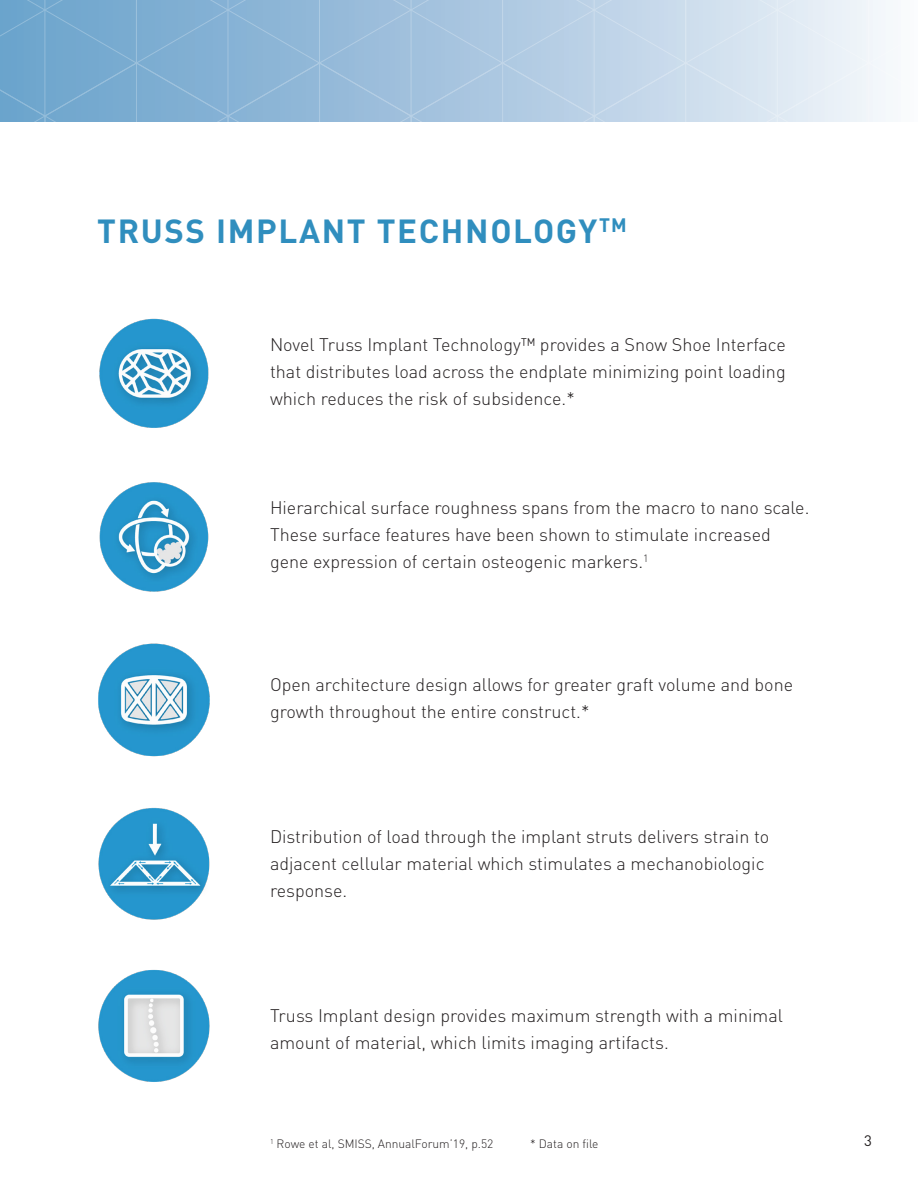
<style>
.page{position:relative;width:918px;height:1188px;background:#fff}
.page>*{position:absolute;margin:0;border:0;box-sizing:border-box;transform-origin:0 0}
.t1{font:700 33px "DIN";letter-spacing:.05em;color:#308ebe}
.t2{font:300 18px/27px "DIN";color:#231f20}
.t3{font:15px "DIN";color:#231f20}
.t4{font:300 12px "DIN";color:#231f20}
</style>
<div class="page">
<img style="left:99px;top:318px;width:110px;height:110px">
<img style="left:99px;top:482px;width:110px;height:110px">
<img style="left:98px;top:643px;width:112px;height:114px">
<img style="left:98px;top:807px;width:112px;height:113px">
<img style="left:98px;top:969px;width:112px;height:113px">
<svg style="left:0;top:0;width:886px;height:122px;background:#a8c7e0"></svg>
<h1 class="t1" style="left:97px;top:210px;width:531px">TRUSS IMPLANT TECHNOLOGY<sup>TM</sup></h1>
<p class="t2" style="left:270px;top:331px;width:517px;text-align:justify">Novel Truss Implant Technology™ provides a Snow Shoe Interface that distributes load across the endplate minimizing point loading which reduces the risk of subsidence.*</p>
<p class="t2" style="left:270px;top:494px;width:541px">Hierarchical surface roughness spans from the macro to nano scale.<br>These surface features have been shown to stimulate increased gene expression of certain osteogenic markers.<sup>1</sup></p>
<p class="t2" style="left:270px;top:670px;width:525px">Open architecture design allows for greater graft volume and bone growth throughout the entire construct.*</p>
<p class="t2" style="left:270px;top:823px;width:501px">Distribution of load through the implant struts delivers strain to adjacent cellular material which stimulates a mechanobiologic response.</p>
<p class="t2" style="left:270px;top:1002px;width:514px">Truss Implant design provides maximum strength with a minimal amount of material, which limits imaging artifacts.</p>
<p class="t4" style="left:270px;top:1136px;width:225px"><sup>1</sup> Rowe et al, SMISS, AnnualForum’19, p.52</p>
<p class="t4" style="left:530px;top:1136px;width:70px">* Data on file</p>
<p class="t3" style="left:864px;top:1131px;width:9px">3</p>
</div>
